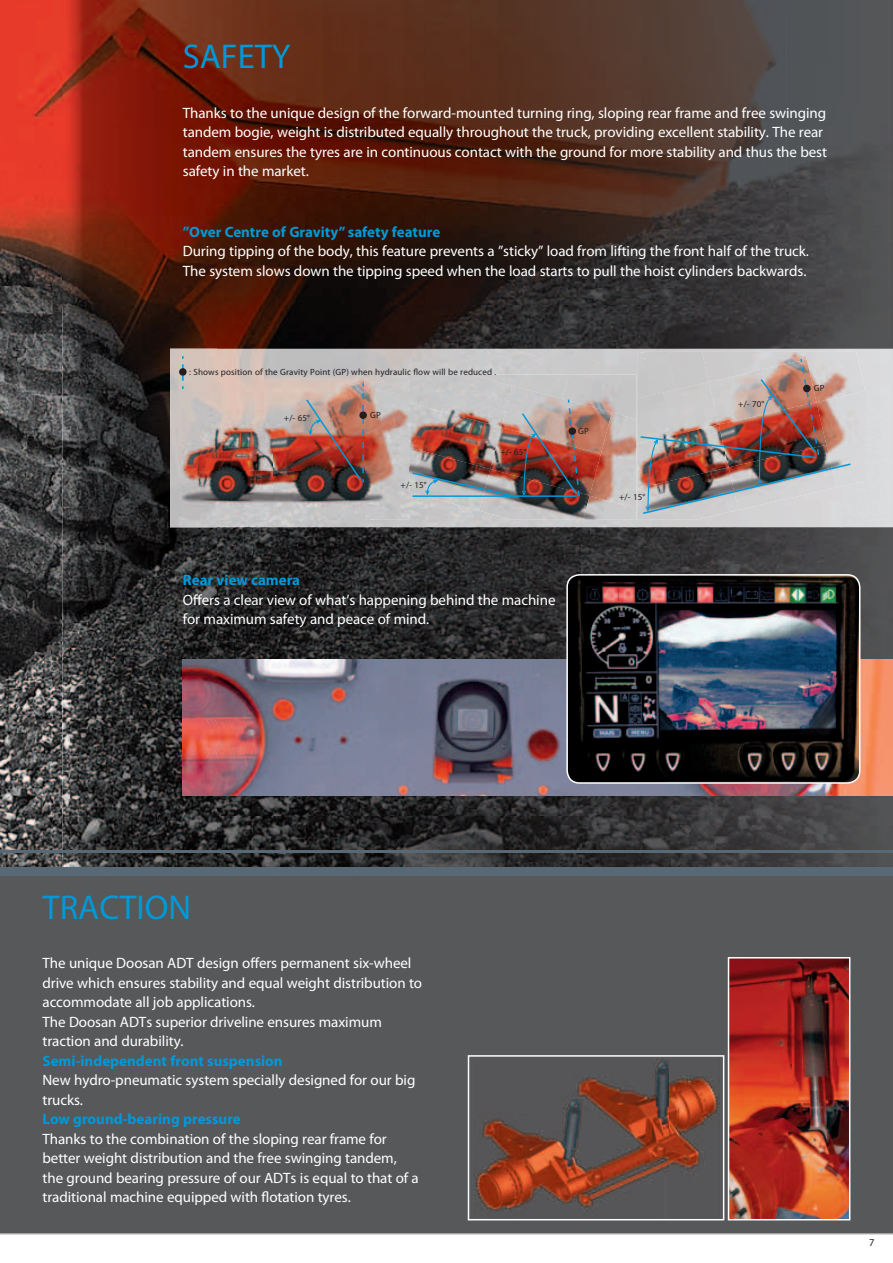
<style>
.page{position:relative;width:893px;height:1263px;background:#fff}
.page>*{position:absolute;margin:0;border:0;box-sizing:border-box;transform-origin:0 0}
.t1{font:34.5px "Myriad Pro";color:#0099d8}
.t2{font:15px/19.5px "Myriad Pro";letter-spacing:-.005em;color:#fff}
.t3{font:700 15px "Myriad Pro";color:#0099d8}
.t4{font:10.5px "Myriad Pro";color:#231f20}
.t5{font:9px "Myriad Pro";letter-spacing:.015em;color:#231f20}
</style>
<div class="page">
<img style="left:0;top:0;width:62px;height:867px">
<img style="left:62px;top:0;width:727px;height:306px">
<img style="left:789px;top:0;width:104px;height:349px">
<img style="left:62px;top:306px;width:156px;height:561px">
<img style="left:218px;top:306px;width:572px;height:43px">
<img style="left:218px;top:527px;width:675px;height:340px">
<div style="left:0;top:876px;width:893px;height:357px;background:#57585a"></div>
<img style="left:731px;top:960px;width:116px;height:257px">
<div style="left:728px;top:957px;width:122px;height:263px;border:2px solid #fff"></div>
<img style="left:170px;top:393px;width:51px;height:134px">
<img style="left:635px;top:393px;width:51px;height:134px">
<img style="left:183px;top:374px;width:227px;height:146px">
<div style="left:562px;top:374px;width:74px;height:38px;background:#c6c5c6"></div>
<img style="left:501px;top:386px;width:111px;height:41px">
<img style="left:590px;top:412px;width:46px;height:84px">
<img style="left:580px;top:427px;width:21px;height:69px">
<img style="left:410px;top:447px;width:69px;height:64px">
<img style="left:479px;top:469px;width:111px;height:51px">
<img style="left:583px;top:496px;width:53px;height:24px">
<img style="left:409px;top:374px;width:1px;height:118px">
<img style="left:702px;top:352px;width:103px;height:5px">
<img style="left:805px;top:352px;width:60px;height:39px">
<img style="left:638px;top:467px;width:100px;height:53px">
<img style="left:305px;top:383px;width:59px;height:99px">
<div style="left:359px;top:411px;width:8px;height:8px;background:#231f20;border-radius:50%"></div>
<img style="left:411px;top:398px;width:169px;height:101px">
<img style="left:639px;top:357px;width:213px;height:158px">
<svg style="left:182px;top:356px;width:2px;height:33px"></svg>
<div style="left:179px;top:368px;width:8px;height:8px;background:#231f20;border-radius:50%"></div>
<img style="left:183px;top:659px;width:710px;height:136px">
<img style="left:567px;top:575px;width:293px;height:208px">
<div style="left:566px;top:574px;width:294px;height:210px;border:2px solid #fff;border-radius:12px"></div>
<div style="left:0;top:867px;width:893px;height:9px;background:#586875"></div>
<hr style="left:0;top:850px;width:893px;height:3px;background:#586875">
<hr style="left:0;top:1233px;width:893px;height:1px;background:#919295">
<img style="left:473px;top:1058px;width:246px;height:159px">
<div style="left:468px;top:1055px;width:256px;height:165px;border:2px solid #fff"></div>
<h1 class="t1" style="left:183px;top:38px;width:109px">SAFETY</h1>
<p class="t2" style="left:183px;top:103px;width:646px">Thanks to the unique design of the forward-mounted turning ring, sloping rear frame and free swinging tandem bogie, weight is distributed equally throughout the truck, providing excellent stability. The rear tandem ensures the tyres are in continuous contact with the ground for more stability and thus the best safety in the market.</p>
<p class="t3" style="left:183px;top:223px;width:259px">”Over Centre of Gravity” safety feature</p>
<p class="t2" style="left:183px;top:242px;width:628px">During tipping of the body, this feature prevents a ”sticky” load from lifting the front half of the truck.<br>The system slows down the tipping speed when the load starts to pull the hoist cylinders backwards.</p>
<p class="t5" style="left:189px;top:367px;width:309px">: Shows position of the Gravity Point (GP) when hydraulic flow will be reduced .</p>
<p class="t5" style="left:284px;top:413px;width:28px">+/- 65°</p>
<p class="t5" style="left:370px;top:410px;width:12px">GP</p>
<p class="t5" style="left:401px;top:480px;width:28px">+/- 15°</p>
<p class="t5" style="left:500px;top:447px;width:28px">+/- 65°</p>
<p class="t5" style="left:578px;top:426px;width:12px">GP</p>
<p class="t3" style="left:183px;top:572px;width:119px">Rear view camera</p>
<p class="t2" style="left:183px;top:590px;width:374px">Offers a clear view of what’s happening behind the machine for maximum safety and peace of mind.</p>
<p class="t5" style="left:619px;top:492px;width:28px">+/- 15°</p>
<p class="t5" style="left:738px;top:399px;width:28px">+/- 70°</p>
<p class="t5" style="left:814px;top:383px;width:12px">GP</p>
<h1 class="t1" style="left:43px;top:888px;width:150px">TRACTION</h1>
<p class="t2" style="left:43px;top:953px;width:381px">The unique Doosan ADT design offers permanent six-wheel drive which ensures stability and equal weight distribution to accommodate all job applications.<br>The Doosan ADTs superior driveline ensures maximum traction and durability.</p>
<p class="t3" style="left:43px;top:1052px;width:242px">Semi-independent front suspension</p>
<p class="t2" style="left:43px;top:1070px;width:374px">New hydro-pneumatic system specially designed for our big trucks.</p>
<p class="t3" style="left:43px;top:1110px;width:200px">Low ground-bearing pressure</p>
<p class="t2" style="left:43px;top:1129px;width:378px">Thanks to the combination of the sloping rear frame for better weight distribution and the free swinging tandem, the ground bearing pressure of our ADTs is equal to that of a traditional machine equipped with flotation tyres.</p>
<p class="t4" style="left:869px;top:1236px;width:7px">7</p>
</div>
